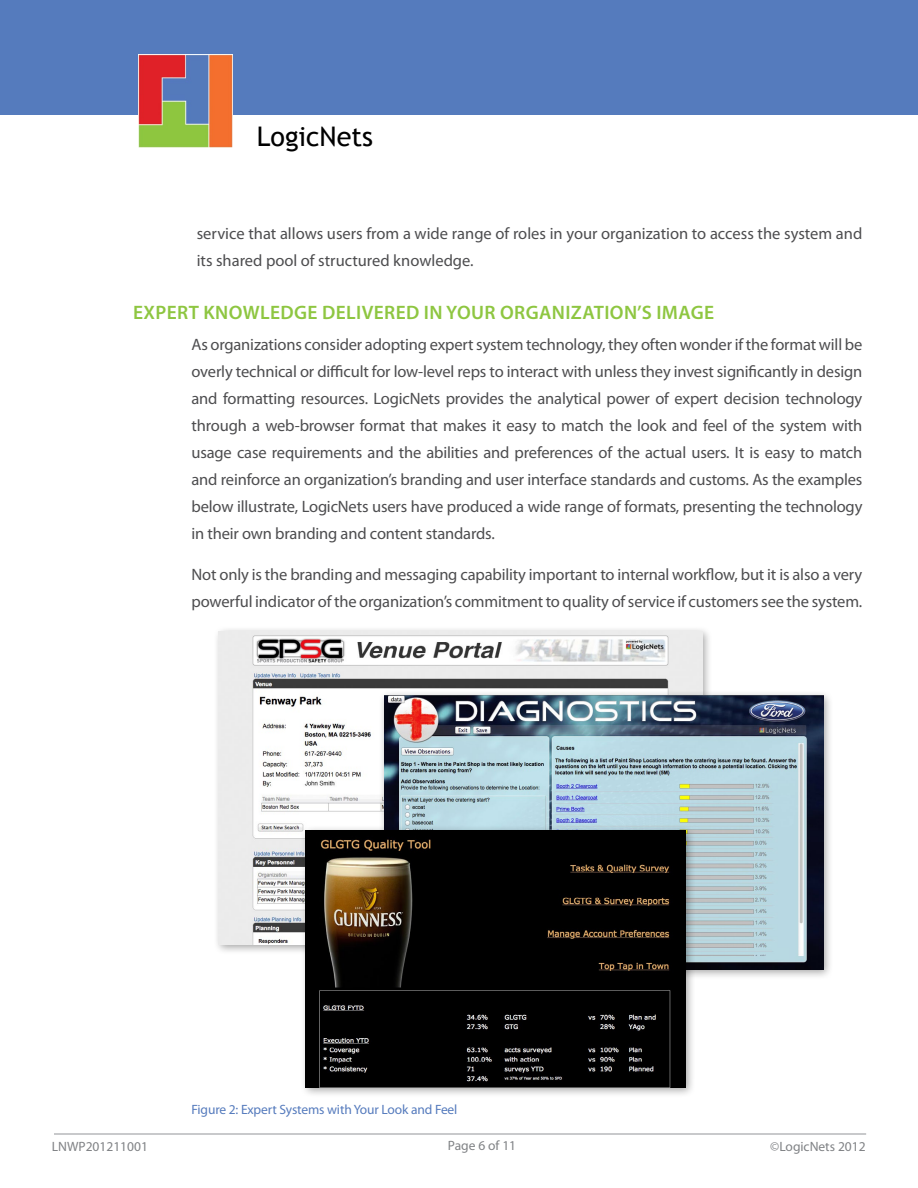
<style>
.page{position:relative;width:918px;height:1188px;background:#fff}
.page>*{position:absolute;margin:0;border:0;box-sizing:border-box;transform-origin:0 0}
.t1{font:27px "Trebuchet MS";color:#000}
.t2{font:600 19.5px "Myriad Pro";letter-spacing:.02em;color:#8ec641}
.t3{font:16.5px/27px "Myriad Pro";letter-spacing:-.01em;color:#4d4d4f}
.t4{font:13.5px "Myriad Pro";letter-spacing:-.01em;color:#557bbd}
.t5{font:13.5px "Myriad Pro";color:#808285}
</style>
<div class="page">
<div style="left:0;top:0;width:918px;height:115px;background:#557bbd"></div>
<img style="left:139px;top:54px;width:93px;height:93px">
<hr style="left:54px;top:1134px;width:812px;height:1px;background:#939598">
<div style="left:214px;top:626px;width:499px;height:329px;background:#000;opacity:.35"></div>
<img style="left:219px;top:632px;width:483px;height:313px">
<div style="left:378px;top:690px;width:456px;height:290px;background:#000;opacity:.35"></div>
<img style="left:384px;top:695px;width:439px;height:274px">
<div style="left:300px;top:825px;width:396px;height:273px;background:#000;opacity:.35"></div>
<img style="left:306px;top:831px;width:379px;height:257px">
<h1 class="t1" style="left:257px;top:120px;width:118px">LogicNets</h1>
<p class="t3" style="left:197px;top:220px;width:667px">service that allows users from a wide range of roles in your organization to access the system and its shared pool of structured knowledge.</p>
<p class="t2" style="left:133px;top:300px;width:583px">EXPERT KNOWLEDGE DELIVERED IN YOUR ORGANIZATION’S IMAGE</p>
<p class="t3" style="left:192px;top:331px;width:672px;text-align:justify">As organizations consider adopting expert system technology, they often wonder if the format will be overly technical or difficult for low-level reps to interact with unless they invest significantly in design and formatting resources. LogicNets provides the analytical power of expert decision technology through a web-browser format that makes it easy to match the look and feel of the system with usage case requirements and the abilities and preferences of the actual users. It is easy to match and reinforce an organization’s branding and user interface standards and customs. As the examples below illustrate, LogicNets users have produced a wide range of formats, presenting the technology in their own branding and content standards.</p>
<p class="t3" style="left:192px;top:561px;width:672px">Not only is the branding and messaging capability important to internal workflow, but it is also a very powerful indicator of the organization’s commitment to quality of service if customers see the system.</p>
<p class="t4" style="left:192px;top:1101px;width:267px">Figure 2: Expert Systems with Your Look and Feel</p>
<p class="t5" style="left:448px;top:1138px;width:70px">Page 6 of 11</p>
<p class="t5" style="left:52px;top:1138px;width:98px">LNWP201211001</p>
<p class="t5" style="left:770px;top:1138px;width:97px">©LogicNets 2012</p>
</div>
